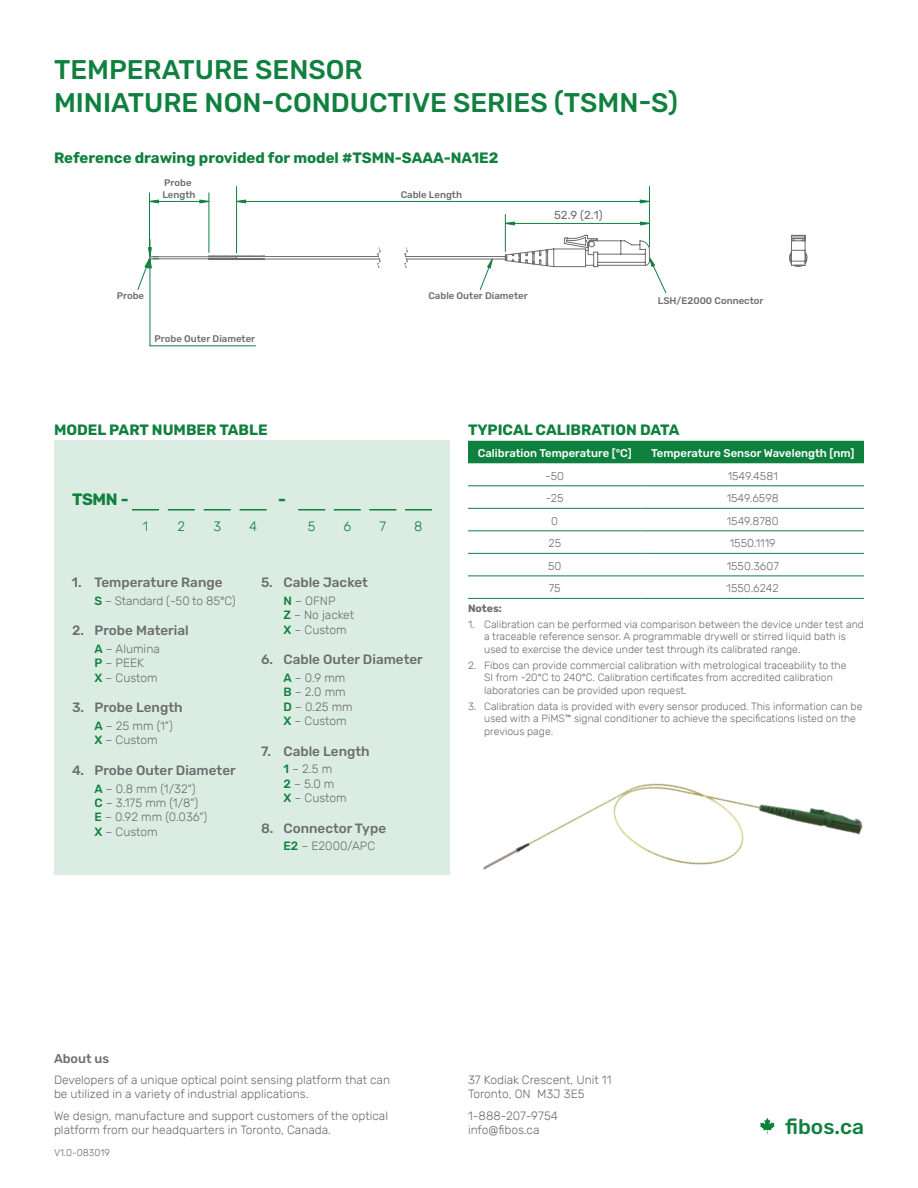
<style>
.page{position:relative;width:918px;height:1188px;background:#fff}
.page>*{position:absolute;margin:0;border:0;box-sizing:border-box;transform-origin:0 0}
.t1{font:500 27px/32.4px "Rubik";color:#10803f}
.t2{font:500 21px "Rubik";color:#10803f}
.t3{font:700 16.5px "Rubik";color:#0e813f}
.t4{font:700 15px "Rubik";color:#10803f}
.t5{font:500 13.5px "Rubik";color:#6c6d70}
.t6{font:300 13.5px "Rubik";color:#0e813f}
.t7{font:500 12.75px "Rubik";color:#6c6d70}
.t8{font:300 12px/14.4px "Rubik";color:#6c6d70}
.t9{font:11.55px "Rubik";color:#6d6e71}
.t10{font:300 11.25px "Rubik";color:#6c6d70}
.t11{font:500 11.25px "Rubik";color:#fff}
.t12{font:300 10.5px/12.6px "Rubik";color:#6c6d70}
.t13{font:700 10.5px "Rubik";color:#6c6d70}
.t14{font:300 9.75px "Rubik";color:#6c6d70}
.t15{font:500 9.6px/11.6px "Rubik";color:#6d6e71}
.s1{font-weight:500;color:#0e813f}
</style>
<div class="page">
<img style="left:483px;top:783px;width:380px;height:87px">
<div style="left:468px;top:441px;width:396px;height:22px;background:#0e813f"></div>
<hr style="left:468px;top:485px;width:174px;height:1px;background:#0e813f">
<hr style="left:642px;top:485px;width:222px;height:1px;background:#0e813f">
<hr style="left:468px;top:508px;width:174px;height:1px;background:#0e813f">
<hr style="left:642px;top:508px;width:222px;height:1px;background:#0e813f">
<hr style="left:468px;top:530px;width:174px;height:1px;background:#0e813f">
<hr style="left:642px;top:530px;width:222px;height:1px;background:#0e813f">
<hr style="left:468px;top:553px;width:174px;height:1px;background:#0e813f">
<hr style="left:642px;top:553px;width:222px;height:1px;background:#0e813f">
<hr style="left:468px;top:576px;width:174px;height:1px;background:#0e813f">
<hr style="left:642px;top:576px;width:222px;height:1px;background:#0e813f">
<hr style="left:468px;top:598px;width:174px;height:1px;background:#0e813f">
<hr style="left:642px;top:598px;width:222px;height:1px;background:#0e813f">
<div style="left:54px;top:441px;width:396px;height:434px;background:#dbece2"></div>
<hr style="left:132px;top:509px;width:27px;height:2px;background:#0e813f">
<hr style="left:298px;top:509px;width:27px;height:2px;background:#0e813f">
<hr style="left:168px;top:509px;width:27px;height:2px;background:#0e813f">
<hr style="left:334px;top:509px;width:27px;height:2px;background:#0e813f">
<hr style="left:204px;top:509px;width:27px;height:2px;background:#0e813f">
<hr style="left:369px;top:509px;width:27px;height:2px;background:#0e813f">
<hr style="left:240px;top:509px;width:27px;height:2px;background:#0e813f">
<hr style="left:405px;top:509px;width:27px;height:2px;background:#0e813f">
<svg style="left:760px;top:1118px;width:15px;height:16px"></svg>
<hr style="left:149px;top:193px;width:1px;height:60px;background:#108140">
<hr style="left:649px;top:186px;width:1px;height:61px;background:#108140">
<svg style="left:137px;top:234px;width:530px;height:59px"></svg>
<svg style="left:789px;top:235px;width:19px;height:32px"></svg>
<hr style="left:150px;top:259px;width:1px;height:87px;background:#108140">
<hr style="left:150px;top:346px;width:106px;height:1px;background:#108140">
<hr style="left:150px;top:201px;width:59px;height:1px;background:#108140">
<svg style="left:199px;top:200px;width:10px;height:3px"></svg>
<svg style="left:150px;top:200px;width:9px;height:3px"></svg>
<hr style="left:209px;top:193px;width:1px;height:60px;background:#108140">
<hr style="left:237px;top:201px;width:412px;height:1px;background:#108140">
<svg style="left:640px;top:200px;width:9px;height:3px"></svg>
<svg style="left:237px;top:200px;width:9px;height:3px"></svg>
<hr style="left:236px;top:186px;width:1px;height:67px;background:#108140">
<hr style="left:505px;top:223px;width:144px;height:1px;background:#108140">
<hr style="left:505px;top:214px;width:1px;height:38px;background:#108140">
<svg style="left:640px;top:222px;width:9px;height:3px"></svg>
<svg style="left:505px;top:222px;width:10px;height:3px"></svg>
<h1 class="t1" style="left:54px;top:54px;width:626px">TEMPERATURE SENSOR<br>MINIATURE NON-CONDUCTIVE SERIES (TSMN-S)</h1>
<h3 class="t4" style="left:54px;top:149px;width:446px">Reference drawing provided for model #TSMN-SAAA-NA1E2</h3>
<p class="t15" style="left:162px;top:177px;width:35px">Probe<br>Length</p>
<p class="t15" style="left:401px;top:189px;width:63px">Cable Length</p>
<p class="t9" style="left:554px;top:208px;width:50px">52.9 (2.1)</p>
<p class="t15" style="left:117px;top:290px;width:29px">Probe</p>
<p class="t15" style="left:428px;top:290px;width:101px">Cable Outer Diameter</p>
<p class="t15" style="left:155px;top:333px;width:102px">Probe Outer Diameter</p>
<p class="t15" style="left:658px;top:295px;width:107px">LSH/E2000 Connector</p>
<h3 class="t4" style="left:54px;top:421px;width:215px">MODEL PART NUMBER TABLE</h3>
<h3 class="t3" style="left:72px;top:490px;width:58px">TSMN -</h3>
<h3 class="t3" style="left:278px;top:490px;width:9px">-</h3>
<p class="t6" style="left:143px;top:519px;width:7px">1</p>
<p class="t6" style="left:178px;top:519px;width:9px">2</p>
<p class="t6" style="left:213px;top:519px;width:9px">3</p>
<p class="t6" style="left:249px;top:519px;width:10px">4</p>
<p class="t6" style="left:308px;top:519px;width:9px">5</p>
<p class="t6" style="left:343px;top:519px;width:9px">6</p>
<p class="t6" style="left:380px;top:519px;width:8px">7</p>
<p class="t6" style="left:414px;top:519px;width:10px">8</p>
<p class="t5" style="left:72px;top:575px;width:152px">1. Temperature Range</p>
<p class="t8" style="left:94px;top:594px;width:143px"><span class="s1">S</span> – Standard (-50 to 85°C)</p>
<p class="t5" style="left:72px;top:623px;width:118px">2. Probe Material</p>
<p class="t8" style="left:94px;top:642px;width:67px"><span class="s1">A</span> – Alumina<br><span class="s1">P</span> – PEEK<br><span class="s1">X</span> – Custom</p>
<p class="t5" style="left:72px;top:700px;width:112px">3. Probe Length</p>
<p class="t8" style="left:94px;top:719px;width:80px"><span class="s1">A</span> – 25 mm (1")<br><span class="s1">X</span> – Custom</p>
<p class="t5" style="left:72px;top:763px;width:165px">4. Probe Outer Diameter</p>
<p class="t8" style="left:94px;top:782px;width:114px"><span class="s1">A</span> – 0.8 mm (1/32")<br><span class="s1">C</span> – 3.175 mm (1/8")<br><span class="s1">E</span> – 0.92 mm (0.036")<br><span class="s1">X</span> – Custom</p>
<p class="t5" style="left:261px;top:575px;width:109px">5. Cable Jacket</p>
<p class="t8" style="left:283px;top:594px;width:72px"><span class="s1">N</span> – OFNP<br><span class="s1">Z</span> – No jacket<br><span class="s1">X</span> – Custom</p>
<p class="t5" style="left:261px;top:652px;width:163px">6. Cable Outer Diameter</p>
<p class="t8" style="left:283px;top:671px;width:71px"><span class="s1">A</span> – 0.9 mm<br><span class="s1">B</span> – 2.0 mm<br><span class="s1">D</span> – 0.25 mm<br><span class="s1">X</span> – Custom</p>
<p class="t5" style="left:261px;top:743px;width:110px">7. Cable Length</p>
<p class="t8" style="left:283px;top:762px;width:65px"><span class="s1">1</span> – 2.5 m<br><span class="s1">2</span> – 5.0 m<br><span class="s1">X</span> – Custom</p>
<p class="t5" style="left:261px;top:820px;width:127px">8. Connector Type</p>
<p class="t8" style="left:283px;top:839px;width:93px"><span class="s1">E2</span> – E2000/APC</p>
<h3 class="t4" style="left:468px;top:421px;width:213px">TYPICAL CALIBRATION DATA</h3>
<p class="t11" style="left:478px;top:447px;width:155px">Calibration Temperature [°C]</p>
<p class="t11" style="left:651px;top:447px;width:205px">Temperature Sensor Wavelength [nm]</p>
<p class="t10" style="left:545px;top:470px;width:20px">-50</p>
<p class="t10" style="left:728px;top:470px;width:52px">1549.4581</p>
<p class="t10" style="left:546px;top:492px;width:19px">-25</p>
<p class="t10" style="left:727px;top:492px;width:54px">1549.6598</p>
<p class="t10" style="left:551px;top:515px;width:8px">0</p>
<p class="t10" style="left:727px;top:515px;width:53px">1549.8780</p>
<p class="t10" style="left:548px;top:537px;width:14px">25</p>
<p class="t10" style="left:730px;top:537px;width:47px">1550.1119</p>
<p class="t10" style="left:548px;top:560px;width:15px">50</p>
<p class="t10" style="left:727px;top:560px;width:54px">1550.3607</p>
<p class="t10" style="left:549px;top:582px;width:13px">75</p>
<p class="t10" style="left:727px;top:582px;width:54px">1550.6242</p>
<p class="t13" style="left:468px;top:602px;width:35px">Notes:</p>
<p class="t12" style="left:484px;top:618px;width:381px;text-indent:-16px">1. Calibration can be performed via comparison between the device under test and a traceable reference sensor. A programmable drywell or stirred liquid bath is used to exercise the device under test through its calibrated range.</p>
<p class="t12" style="left:484px;top:659px;width:364px;text-indent:-16px">2. Fibos can provide commercial calibration with metrological traceability to the<br>SI from -20°C to 240°C. Calibration certificates from accredited calibration laboratories can be provided upon request.</p>
<p class="t12" style="left:484px;top:700px;width:380px;text-indent:-16px">3. Calibration data is provided with every sensor produced. This information can be used with a PiMS™ signal conditioner to achieve the specifications listed on the previous page.</p>
<p class="t7" style="left:54px;top:1051px;width:57px">About us</p>
<p class="t8" style="left:54px;top:1073px;width:338px">Developers of a unique optical point sensing platform that can be utilized in a variety of industrial applications.</p>
<p class="t8" style="left:54px;top:1109px;width:336px">We design, manufacture and support customers of the optical platform from our headquarters in Toronto, Canada.</p>
<h2 class="t2" style="left:785px;top:1115px;width:80px">fibos.ca</h2>
<p class="t8" style="left:468px;top:1073px;width:145px">37 Kodiak Crescent, Unit 11<br>Toronto, ON M3J 3E5</p>
<p class="t8" style="left:468px;top:1109px;width:92px">1-888-207-9754 info@fibos.ca</p>
<p class="t14" style="left:54px;top:1147px;width:57px">V1.0-083019</p>
</div>
